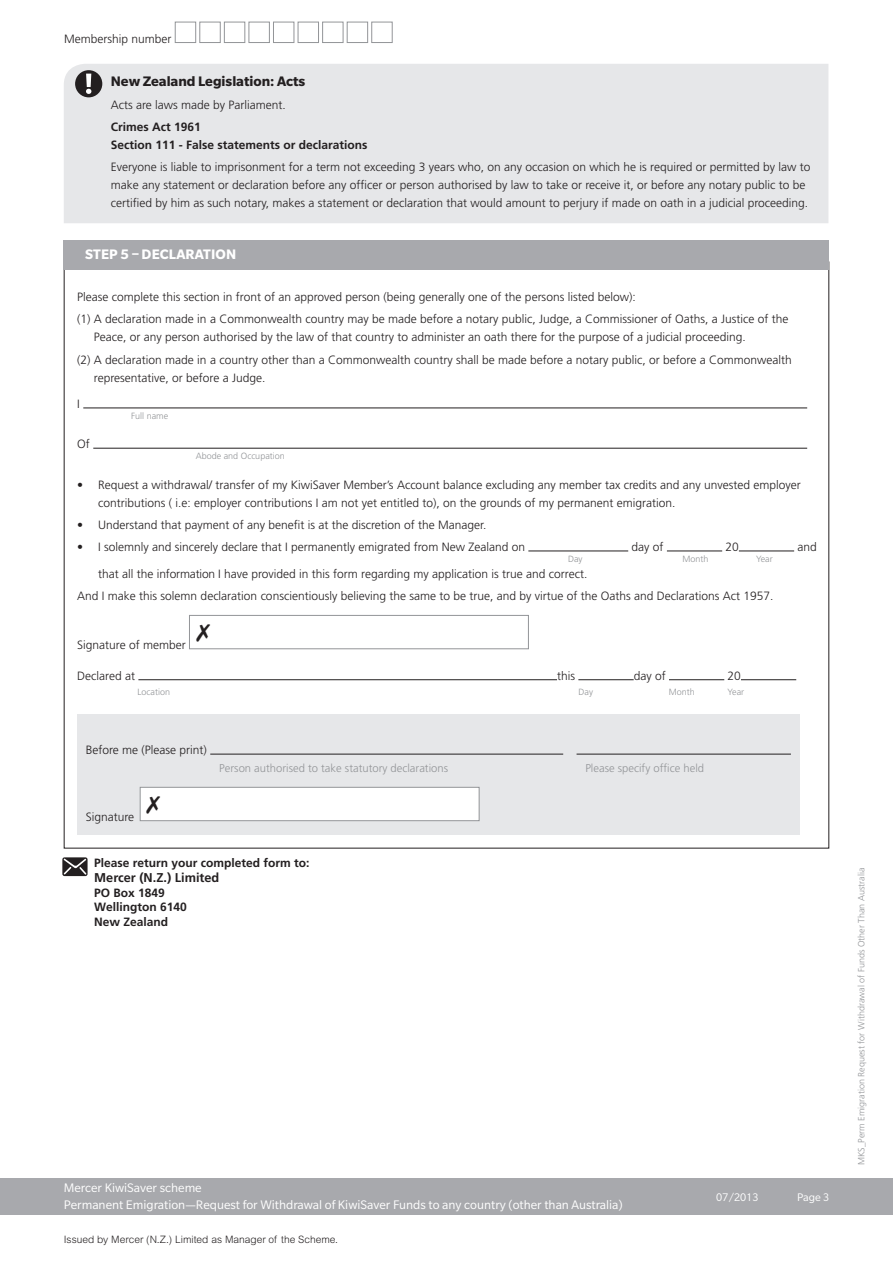
<style>
.page{position:relative;width:893px;height:1263px;background:#fff}
.page>*{position:absolute;margin:0;border:0;box-sizing:border-box;transform-origin:0 0}
.NZ_Slate_Pro_Bold_He{font:700 15px "Slate Pro";color:#231f20}
.NZ_FORM-STEP_HEADING{font:700 15px "Slate Pro";letter-spacing:.01em;color:#fff}
.t1{font:13.5px/16.2px "Slate Pro";color:#fff}
.BODY_BOLD{font:700 12.75px "Frutiger";color:#231f20}
.BODY_FILL-IN{font:300 12px/18px "Frutiger";color:#231f20}
.BODY_BOLD-2{font:700 12px/14.4px "Frutiger";color:#231f20}
.t2{font:12px "Slate Pro";letter-spacing:-.01em;color:#fff}
.t3{font:300 11.25px "Frutiger";color:#939598}
.t4{font:300 10.2px "Arial";color:#231f20}
.BODY_FILL-IN-2{font:300 9px "Frutiger";color:#939598}
</style>
<div class="page">
<div style="left:510px;top:1178px;width:383px;height:36px;background:#a8a9ad"></div>
<div style="left:0;top:1178px;width:638px;height:36px;background:#a8a9ad"></div>
<div style="left:175px;top:22px;width:21px;height:21px;background:#fff;border:1px solid #939598"></div>
<div style="left:199px;top:22px;width:22px;height:21px;background:#fff;border:1px solid #939598"></div>
<div style="left:224px;top:22px;width:21px;height:21px;background:#fff;border:1px solid #939598"></div>
<div style="left:249px;top:22px;width:21px;height:21px;background:#fff;border:1px solid #939598"></div>
<div style="left:273px;top:22px;width:21px;height:21px;background:#fff;border:1px solid #939598"></div>
<div style="left:298px;top:22px;width:21px;height:21px;background:#fff;border:1px solid #939598"></div>
<div style="left:322px;top:22px;width:21px;height:21px;background:#fff;border:1px solid #939598"></div>
<div style="left:347px;top:22px;width:21px;height:21px;background:#fff;border:1px solid #939598"></div>
<div style="left:371px;top:22px;width:22px;height:21px;background:#fff;border:1px solid #939598"></div>
<hr style="left:83px;top:408px;width:724px;height:1px;background:#231f20">
<hr style="left:93px;top:448px;width:714px;height:1px;background:#231f20">
<hr style="left:528px;top:551px;width:100px;height:1px;background:#231f20">
<hr style="left:667px;top:551px;width:55px;height:1px;background:#231f20">
<hr style="left:739px;top:551px;width:55px;height:1px;background:#231f20">
<div style="left:189px;top:615px;width:340px;height:34px;border:1px solid #939598"></div>
<hr style="left:138px;top:679px;width:419px;height:1px;background:#231f20">
<hr style="left:578px;top:679px;width:56px;height:1px;background:#231f20">
<hr style="left:669px;top:679px;width:55px;height:1px;background:#231f20">
<hr style="left:741px;top:679px;width:55px;height:1px;background:#231f20">
<div style="left:77px;top:714px;width:722px;height:121px;background:#e6e7e9"></div>
<hr style="left:210px;top:754px;width:353px;height:1px;background:#231f20">
<hr style="left:577px;top:754px;width:214px;height:1px;background:#231f20">
<div style="left:140px;top:787px;width:339px;height:34px;background:#fff"></div>
<div style="left:140px;top:787px;width:339px;height:34px;border:1px solid #939598"></div>
<div style="left:64px;top:240px;width:765px;height:29px;background:#a8a9ad"></div>
<svg style="left:62px;top:857px;width:26px;height:19px"></svg>
<div style="left:64px;top:64px;width:764px;height:159px;background:#e6e7e9"></div>
<div style="left:75px;top:70px;width:27px;height:27px;background:#231f20;border-radius:50%"></div>
<svg style="left:86px;top:74px;width:5px;height:20px"></svg>
<p class="BODY_FILL-IN" style="left:64px;top:30px;width:109px">Membership number</p>
<p class="NZ_Slate_Pro_Bold_He" style="left:111px;top:73px;width:196px">New Zealand Legislation: Acts</p>
<p class="BODY_FILL-IN" style="left:111px;top:96px;width:177px">Acts are laws made by Parliament.</p>
<p class="BODY_BOLD-2" style="left:111px;top:118px;width:258px;line-height:18px">Crimes Act 1961<br>Section 111 - False statements or declarations</p>
<p class="BODY_FILL-IN" style="left:111px;top:158px;width:701px">Everyone is liable to imprisonment for a term not exceeding 3 years who, on any occasion on which he is required or permitted by law to make any statement or declaration before any officer or person authorised by law to take or receive it, or before any notary public to be certified by him as such notary, makes a statement or declaration that would amount to perjury if made on oath in a judicial proceeding.</p>
<p class="NZ_FORM-STEP_HEADING" style="left:85px;top:246px;width:153px">STEP 5 – DECLARATION</p>
<p class="BODY_FILL-IN" style="left:77px;top:288px;width:560px">Please complete this section in front of an approved person (being generally one of the persons listed below):</p>
<p class="BODY_FILL-IN" style="left:94px;top:310px;width:696px;text-indent:-17px">(1) A declaration made in a Commonwealth country may be made before a notary public, Judge, a Commissioner of Oaths, a Justice of the<br>Peace, or any person authorised by the law of that country to administer an oath there for the purpose of a judicial proceeding.</p>
<p class="BODY_FILL-IN" style="left:94px;top:351px;width:699px;text-indent:-17px">(2) A declaration made in a country other than a Commonwealth country shall be made before a notary public, or before a Commonwealth representative, or before a Judge.</p>
<p class="BODY_FILL-IN" style="left:77px;top:395px;width:4px">I</p>
<p class="BODY_FILL-IN-2" style="left:131px;top:410px;width:38px">Full name</p>
<p class="BODY_FILL-IN" style="left:77px;top:435px;width:14px">Of</p>
<p class="BODY_FILL-IN-2" style="left:196px;top:451px;width:91px">Abode and Occupation</p>
<p class="BODY_FILL-IN" style="left:98px;top:476px;width:704px;text-indent:-21px">• Request a withdrawal/ transfer of my KiwiSaver Member’s Account balance excluding any member tax credits and any unvested employer contributions ( i.e: employer contributions I am not yet entitled to), on the grounds of my permanent emigration.</p>
<p class="BODY_FILL-IN" style="left:77px;top:516px;width:411px">• Understand that payment of any benefit is at the discretion of the Manager.</p>
<p class="BODY_FILL-IN" style="left:77px;top:538px;width:449px">• I solemnly and sincerely declare that I permanently emigrated from New Zealand on</p>
<p class="BODY_FILL-IN" style="left:632px;top:538px;width:34px">day of</p>
<p class="BODY_FILL-IN" style="left:725px;top:538px;width:15px">20</p>
<p class="BODY_FILL-IN" style="left:797px;top:538px;width:21px">and</p>
<p class="BODY_FILL-IN-2" style="left:568px;top:553px;width:16px">Day</p>
<p class="BODY_FILL-IN-2" style="left:682px;top:553px;width:28px">Month</p>
<p class="BODY_FILL-IN-2" style="left:756px;top:553px;width:18px">Year</p>
<p class="BODY_FILL-IN" style="left:98px;top:565px;width:491px">that all the information I have provided in this form regarding my application is true and correct.</p>
<p class="BODY_FILL-IN" style="left:77px;top:587px;width:698px">And I make this solemn declaration conscientiously believing the same to be true, and by virtue of the Oaths and Declarations Act 1957.</p>
<p class="BODY_FILL-IN" style="left:77px;top:636px;width:110px">Signature of member</p>
<p class="BODY_FILL-IN" style="left:77px;top:667px;width:59px">Declared at</p>
<p class="BODY_FILL-IN" style="left:557px;top:667px;width:19px">this</p>
<p class="BODY_FILL-IN" style="left:634px;top:667px;width:34px">day of</p>
<p class="BODY_FILL-IN" style="left:728px;top:667px;width:15px">20</p>
<p class="BODY_FILL-IN-2" style="left:138px;top:686px;width:34px">Location</p>
<p class="BODY_FILL-IN-2" style="left:579px;top:686px;width:16px">Day</p>
<p class="BODY_FILL-IN-2" style="left:669px;top:686px;width:28px">Month</p>
<p class="BODY_FILL-IN-2" style="left:727px;top:686px;width:18px">Year</p>
<p class="BODY_FILL-IN" style="left:86px;top:741px;width:123px">Before me (Please print)</p>
<p class="t3" style="left:219px;top:762px;width:230px">Person authorised to take statutory declarations</p>
<p class="t3" style="left:585px;top:762px;width:120px">Please specify office held</p>
<p class="BODY_FILL-IN" style="left:86px;top:808px;width:50px">Signature</p>
<p class="BODY_BOLD-2" style="left:94px;top:856px;width:217px">Please return your completed form to:</p>
<p class="BODY_BOLD" style="left:94px;top:870px;width:127px">Mercer (N.Z.) Limited</p>
<p class="BODY_BOLD-2" style="left:94px;top:885px;width:94px">PO Box 1849<br>Wellington 6140<br>New Zealand</p>
<p class="t1" style="left:64px;top:1180px;width:560px">Mercer KiwiSaver scheme<br>Permanent Emigration—Request for Withdrawal of KiwiSaver Funds to any country (other than Australia)</p>
<p class="t4" style="left:64px;top:1233px;width:276px">Issued by Mercer (N.Z.) Limited as Manager of the Scheme.</p>
<p class="t2" style="left:716px;top:1191px;width:44px">07/2013</p>
<p class="t2" style="left:797px;top:1191px;width:33px">Page 3</p>
<p class="BODY_FILL-IN-2" style="left:856px;top:1165px;width:299px;rotate:-90deg">MKS_Perm Emigration Request for Withdrawal of Funds Other Than Australia</p>
</div>
